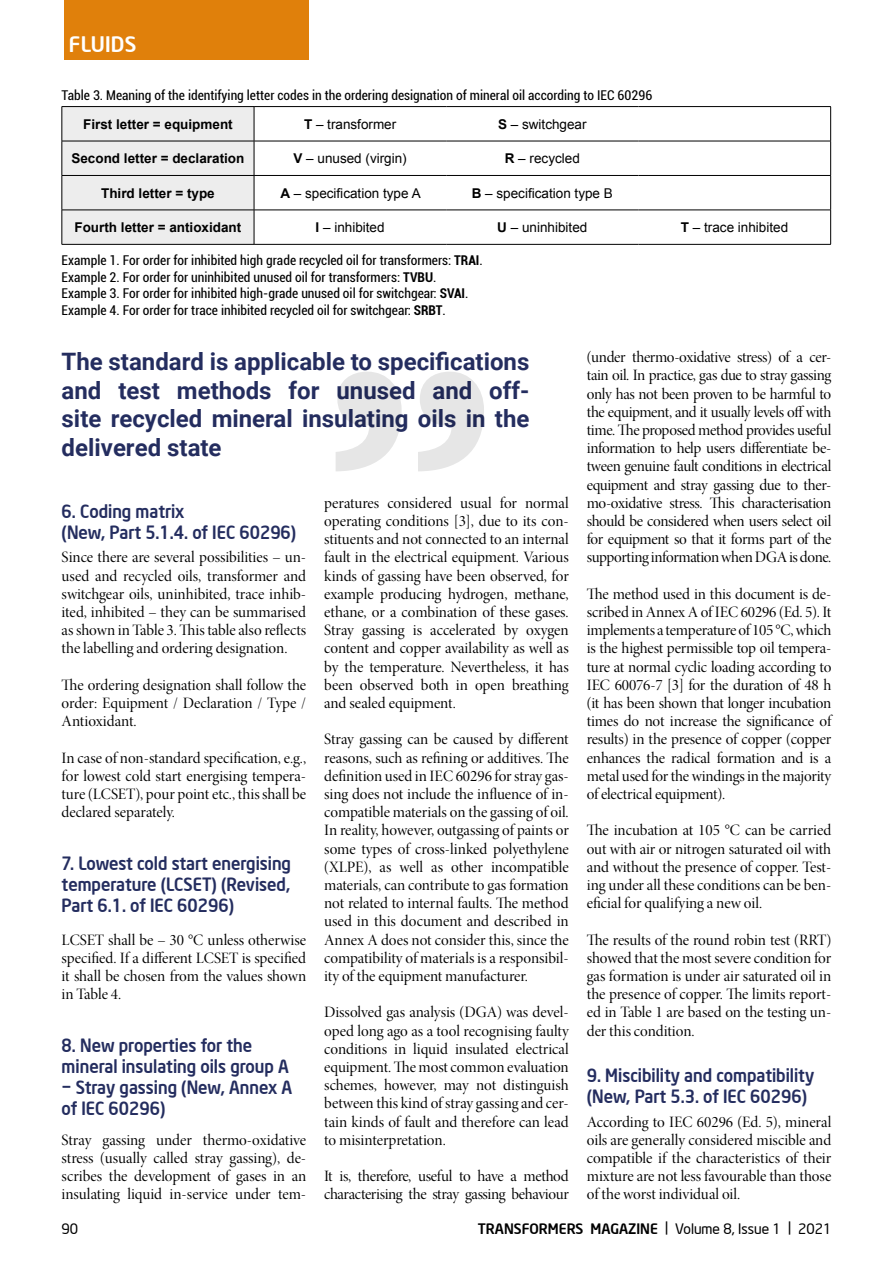
<style>
.page{position:relative;width:893px;height:1263px;background:#fff}
.page>*{position:absolute;margin:0;border:0;box-sizing:border-box;transform-origin:0 0}
.t1{font:700 24px/28.8px "Roboto";color:#242d5f;text-align:justify}
.t2{font:500 21px "Neo Sans Intel";letter-spacing:.01em;color:#fff}
.t3{font:500 18px/21px "Neo Sans Intel";color:#242d5f;scale:.93 1}
.t4{font:15.9px/18.1px "Minion Pro Disp";letter-spacing:-.005em;color:#000;text-align:justify}
.t5{font:500 14.25px "Neo Sans Intel";color:#000}
.t6{font:14.25px "Neo Sans Intel";color:#000}
.t7{font:condensed 13.5px/16.5px "Roboto";color:#000}
.t8{font:13.5px "Arial";color:#000}
.t9{font:700 13.5px "Arial";color:#000}
.s1{font-weight:700}
.s2{font-weight:400}
</style>
<div class="page">
<div style="left:63px;top:107px;width:191px;height:137px;background:#ededed"></div>
<hr style="left:62px;top:107px;width:1px;height:34px;background:#000">
<hr style="left:254px;top:107px;width:1px;height:34px;background:#000">
<hr style="left:830px;top:107px;width:1px;height:34px;background:#000">
<hr style="left:62px;top:141px;width:1px;height:34px;background:#000">
<hr style="left:254px;top:141px;width:1px;height:34px;background:#000">
<hr style="left:830px;top:141px;width:1px;height:34px;background:#000">
<hr style="left:62px;top:176px;width:1px;height:34px;background:#000">
<hr style="left:254px;top:176px;width:1px;height:34px;background:#000">
<hr style="left:830px;top:176px;width:1px;height:34px;background:#000">
<hr style="left:62px;top:210px;width:1px;height:34px;background:#000">
<hr style="left:254px;top:210px;width:1px;height:34px;background:#000">
<hr style="left:830px;top:210px;width:1px;height:34px;background:#000">
<hr style="left:62px;top:106px;width:192px;height:1px;background:#000">
<hr style="left:254px;top:106px;width:192px;height:1px;background:#000">
<hr style="left:446px;top:106px;width:192px;height:1px;background:#000">
<hr style="left:638px;top:106px;width:193px;height:1px;background:#000">
<hr style="left:62px;top:141px;width:192px;height:1px;background:#000">
<hr style="left:254px;top:141px;width:192px;height:1px;background:#000">
<hr style="left:446px;top:141px;width:192px;height:1px;background:#000">
<hr style="left:638px;top:141px;width:193px;height:1px;background:#000">
<hr style="left:62px;top:175px;width:192px;height:1px;background:#000">
<hr style="left:254px;top:175px;width:192px;height:1px;background:#000">
<hr style="left:446px;top:175px;width:192px;height:1px;background:#000">
<hr style="left:638px;top:175px;width:193px;height:1px;background:#000">
<hr style="left:62px;top:210px;width:192px;height:1px;background:#000">
<hr style="left:254px;top:210px;width:192px;height:1px;background:#000">
<hr style="left:446px;top:210px;width:192px;height:1px;background:#000">
<hr style="left:638px;top:210px;width:193px;height:1px;background:#000">
<hr style="left:62px;top:244px;width:192px;height:1px;background:#000">
<hr style="left:254px;top:244px;width:192px;height:1px;background:#000">
<hr style="left:446px;top:244px;width:192px;height:1px;background:#000">
<hr style="left:638px;top:244px;width:193px;height:1px;background:#000">
<svg style="left:336px;top:372px;width:148px;height:99px"></svg>
<div style="left:64px;top:0;width:244px;height:60px;background:#e0800b"></div>
<h2 class="t2" style="left:69px;top:31px;width:69px">FLUIDS</h2>
<p class="t7" style="left:62px;top:86px;width:592px">Table 3. Meaning of the identifying letter codes in the ordering designation of mineral oil according to IEC 60296</p>
<p class="t9" style="left:83px;top:115px;width:151px">First letter = equipment</p>
<p class="t8" style="left:304px;top:115px;width:94px"><span class="s1">T</span> – transformer</p>
<p class="t8" style="left:498px;top:115px;width:90px"><span class="s1">S</span> – switchgear</p>
<p class="t9" style="left:71px;top:150px;width:174px">Second letter = declaration</p>
<p class="t8" style="left:293px;top:150px;width:115px"><span class="s1">V</span> – unused (virgin)</p>
<p class="t8" style="left:505px;top:150px;width:77px"><span class="s1">R</span> – recycled</p>
<p class="t9" style="left:101px;top:184px;width:115px">Third letter = type</p>
<p class="t8" style="left:280px;top:184px;width:142px"><span class="s1">A</span> – specification type A</p>
<p class="t8" style="left:472px;top:184px;width:143px"><span class="s1">B</span> – specification type B</p>
<p class="t9" style="left:74px;top:218px;width:168px">Fourth letter = antioxidant</p>
<p class="t8" style="left:316px;top:218px;width:71px"><span class="s1">I</span> – inhibited</p>
<p class="t8" style="left:497px;top:218px;width:92px"><span class="s1">U</span> – uninhibited</p>
<p class="t8" style="left:681px;top:218px;width:109px"><span class="s1">T</span> – trace inhibited</p>
<p class="t7" style="left:62px;top:252px;width:423px">Example 1. For order for inhibited high grade recycled oil for transformers: <span class="s1">TRAI</span>.<br>Example 2. For order for uninhibited unused oil for transformers: <span class="s1">TVBU</span>.<br>Example 3. For order for inhibited high-grade unused oil for switchgear: <span class="s1">SVAI</span>.<br>Example 4. For order for trace inhibited recycled oil for switchgear: <span class="s1">SRBT</span>.</p>
<h1 class="t1" style="left:62px;top:346px;width:469px">The standard is applicable to specifications and test methods for unused and off&shy;site recycled mineral insulating oils in the delivered state</h1>
<p class="t3" style="left:62px;top:500px;width:254px">6. Coding matrix<br>(New, Part 5.1.4. of IEC 60296)</p>
<p class="t4" style="left:62px;top:549px;width:246px">Since there are several possibilities − un&shy;used and recycled oils, transformer and switchgear oils, uninhibited, trace inhib&shy;ited, inhibited − they can be summarised as shown in Table 3. This table also reflects the labelling and ordering designation.</p>
<p class="t4" style="left:62px;top:676px;width:246px">The ordering designation shall follow the order: Equipment / Declaration / Type / Antioxidant.</p>
<p class="t4" style="left:62px;top:749px;width:246px">In case of non-standard specification, e.g., for lowest cold start energising tempera&shy;ture (LCSET), pour point etc., this shall be declared separately.</p>
<p class="t3" style="left:62px;top:852px;width:248px;text-align:justify">7. Lowest cold start energising temperature (LCSET) (Revised, Part 6.1. of IEC 60296)</p>
<p class="t4" style="left:62px;top:931px;width:246px">LCSET shall be − 30 °C unless otherwise specified. If a different LCSET is specified it shall be chosen from the values shown in Table 4.</p>
<p class="t3" style="left:62px;top:1034px;width:250px">8. New properties for the mineral insulating oils group A − Stray gassing (New, Annex A of IEC 60296)</p>
<p class="t4" style="left:62px;top:1131px;width:246px">Stray gassing under thermo-oxidative stress (usually called stray gassing), de&shy;scribes the development of gases in an insulating liquid in-service under tem-</p>
<p class="t4" style="left:324px;top:494px;width:246px">peratures considered usual for normal operating conditions [3], due to its con&shy;stituents and not connected to an internal fault in the electrical equipment. Various kinds of gassing have been observed, for example producing hydrogen, methane, ethane, or a combination of these gases.<br>Stray gassing is accelerated by oxygen content and copper availability as well as by the temperature. Nevertheless, it has been observed both in open breathing and sealed equipment.</p>
<p class="t4" style="left:324px;top:730px;width:246px">Stray gassing can be caused by different reasons, such as refining or additives. The definition used in IEC 60296 for stray gas&shy;sing does not include the influence of in&shy;compatible materials on the gassing of oil.<br>In reality, however, outgassing of paints or some types of cross-linked polyethylene (XLPE), as well as other incompatible materials, can contribute to gas formation not related to internal faults. The method used in this document and described in Annex A does not consider this, since the compatibility of materials is a responsibil&shy;ity of the equipment manufacturer.</p>
<p class="t4" style="left:324px;top:1003px;width:246px">Dissolved gas analysis (DGA) was devel&shy;oped long ago as a tool recognising faulty conditions in liquid insulated electrical equipment. The most common evaluation schemes, however, may not distinguish between this kind of stray gassing and cer&shy;tain kinds of fault and therefore can lead to misinterpretation.</p>
<p class="t4" style="left:324px;top:1167px;width:246px">It is, therefore, useful to have a method characterising the stray gassing behaviour</p>
<p class="t4" style="left:587px;top:348px;width:246px">(under thermo-oxidative stress) of a cer&shy;tain oil. In practice, gas due to stray gassing only has not been proven to be harmful to the equipment, and it usually levels off with time. The proposed method provides useful information to help users differentiate be&shy;tween genuine fault conditions in electrical equipment and stray gassing due to ther&shy;mo-oxidative stress. This characterisation should be considered when users select oil for equipment so that it forms part of the supporting information when DGA is done.</p>
<p class="t4" style="left:587px;top:585px;width:246px">The method used in this document is de&shy;scribed in Annex A of IEC 60296 (Ed. 5). It implements a temperature of 105 °C, which is the highest permissible top oil tempera&shy;ture at normal cyclic loading according to IEC 60076-7 [3] for the duration of 48 h (it has been shown that longer incubation times do not increase the significance of results) in the presence of copper (copper enhances the radical formation and is a metal used for the windings in the majority of electrical equipment).</p>
<p class="t4" style="left:587px;top:821px;width:246px">The incubation at 105 °C can be carried out with air or nitrogen saturated oil with and without the presence of copper. Test&shy;ing under all these conditions can be ben&shy;eficial for qualifying a new oil.</p>
<p class="t4" style="left:587px;top:931px;width:246px">The results of the round robin test (RRT) showed that the most severe condition for gas formation is under air saturated oil in the presence of copper. The limits report&shy;ed in Table 1 are based on the testing un&shy;der this condition.</p>
<p class="t3" style="left:587px;top:1064px;width:246px">9. Miscibility and compatibility (New, Part 5.3. of IEC 60296)</p>
<p class="t4" style="left:587px;top:1113px;width:246px">According to IEC 60296 (Ed. 5), mineral oils are generally considered miscible and compatible if the characteristics of their mixture are not less favourable than those of the worst individual oil.</p>
<p class="t6" style="left:61px;top:1220px;width:18px">90</p>
<p class="t5" style="left:478px;top:1220px;width:355px">TRANSFORMERS MAGAZINE <span class="s2">| Volume 8, Issue 1 | 2021</span></p>
</div>
